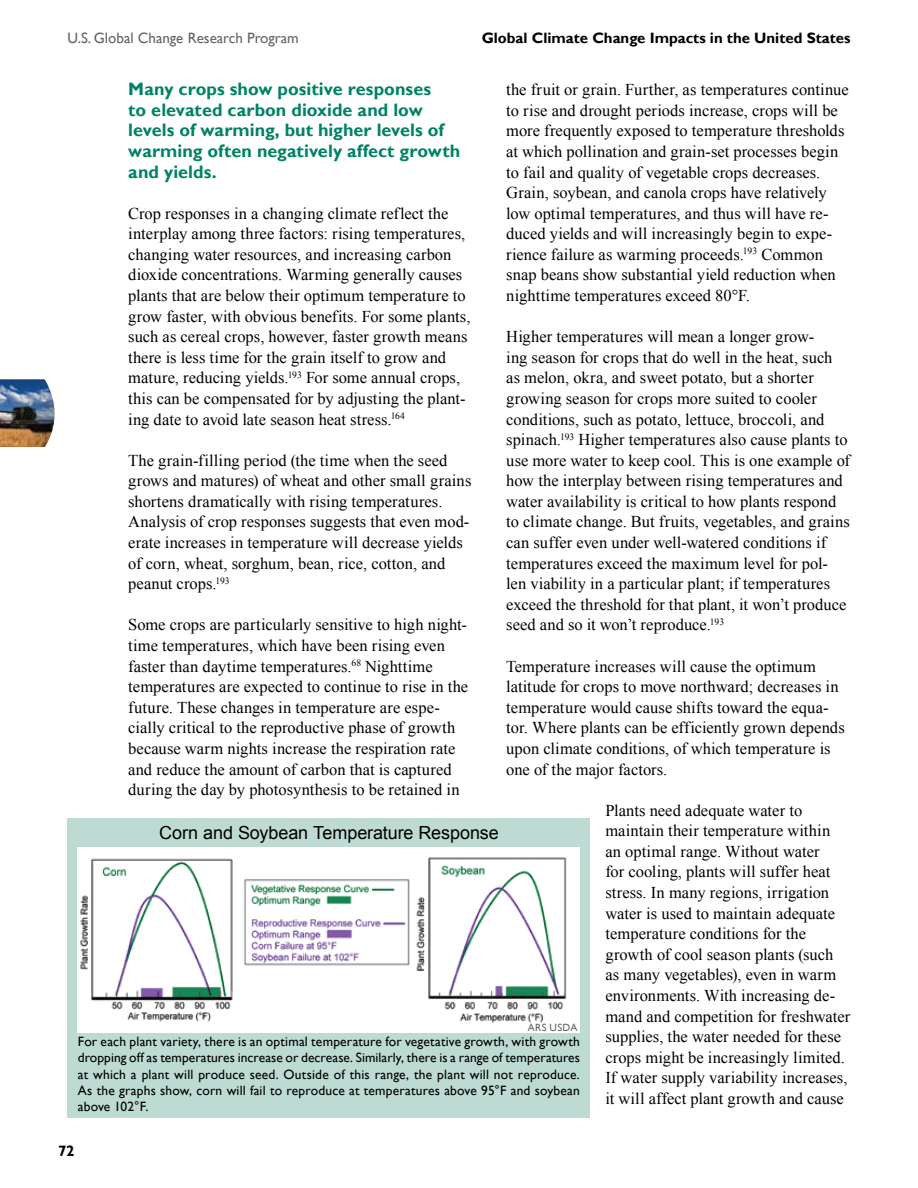
<style>
.page{position:relative;width:918px;height:1188px;background:#fff}
.page>*{position:absolute;margin:0;border:0;box-sizing:border-box;transform-origin:0 0}
.t1{font:700 18px/20.5px "Gill Sans";letter-spacing:.005em;color:#008265}
.t2{font:18px "Arial";letter-spacing:-.005em;color:#000}
.t3{font:16.5px/20.5px "Times New Roman";letter-spacing:.005em;color:#000}
.t4{font:700 15px "Gill Sans";color:#000}
.t5{font:15px "Gill Sans";color:#636467}
.t6{font:13.5px/16.2px "Gill Sans";letter-spacing:.015em;color:#000;text-align:justify}
.t7{font:10.5px "Gill Sans";letter-spacing:.03em;color:#636467}
</style>
<div class="page">
<img style="left:0;top:379px;width:55px;height:68px">
<div style="left:68px;top:818px;width:522px;height:300px;background:#bedbd3"></div>
<div style="left:78px;top:848px;width:502px;height:185px;background:#fff"></div>
<img style="left:80px;top:857px;width:487px;height:166px">
<p class="t5" style="left:68px;top:30px;width:233px">U.S. Global Change Research Program</p>
<p class="t4" style="left:482px;top:29px;width:370px">Global Climate Change Impacts in the United States</p>
<p class="t3" style="left:506px;top:79px;width:344px">the fruit or grain. Further, as temperatures continue to rise and drought periods increase, crops will be more frequently exposed to temperature thresholds at which pollination and grain-set processes begin to fail and quality of vegetable crops decreases.<br>Grain, soybean, and canola crops have relatively low optimal temperatures, and thus will have re&shy;duced yields and will increasingly begin to expe&shy;rience failure as warming proceeds.<sup>193</sup> Common snap beans show substantial yield reduction when nighttime temperatures exceed 80°F.</p>
<p class="t3" style="left:506px;top:326px;width:345px">Higher temperatures will mean a longer grow-<br>ing season for crops that do well in the heat, such as melon, okra, and sweet potato, but a shorter growing season for crops more suited to cooler conditions, such as potato, lettuce, broccoli, and spinach.<sup>193</sup> Higher temperatures also cause plants to use more water to keep cool. This is one example of how the interplay between rising temperatures and water availability is critical to how plants respond to climate change. But fruits, vegetables, and grains can suffer even under well-watered conditions if temperatures exceed the maximum level for pol&shy;len viability in a particular plant; if temperatures exceed the threshold for that plant, it won’t produce seed and so it won’t reproduce.<sup>193</sup></p>
<p class="t3" style="left:506px;top:655px;width:340px">Temperature increases will cause the optimum latitude for crops to move northward; decreases in temperature would cause shifts toward the equa&shy;tor. Where plants can be efficiently grown depends upon climate conditions, of which temperature is one of the major factors.</p>
<p class="t3" style="left:605px;top:800px;width:247px">Plants need adequate water to maintain their temperature within<br>an optimal range. Without water<br>for cooling, plants will suffer heat stress. In many regions, irrigation water is used to maintain adequate temperature conditions for the growth of cool season plants (such as many vegetables), even in warm environments. With increasing de&shy;mand and competition for freshwater supplies, the water needed for these crops might be increasingly limited.<br>If water supply variability increases, it will affect plant growth and cause</p>
<p class="t1" style="left:128px;top:79px;width:334px">Many crops show positive responses<br>to elevated carbon dioxide and low levels of warming, but higher levels of warming often negatively affect growth and yields.</p>
<p class="t3" style="left:128px;top:203px;width:344px">Crop responses in a changing climate reflect the interplay among three factors: rising temperatures, changing water resources, and increasing carbon dioxide concentrations. Warming generally causes plants that are below their optimum temperature to grow faster, with obvious benefits. For some plants, such as cereal crops, however, faster growth means there is less time for the grain itself to grow and mature, reducing yields.<sup>193</sup> For some annual crops, this can be compensated for by adjusting the plant&shy;ing date to avoid late season heat stress.<sup>164</sup></p>
<p class="t3" style="left:128px;top:450px;width:345px">The grain-filling period (the time when the seed grows and matures) of wheat and other small grains shortens dramatically with rising temperatures.<br>Analysis of crop responses suggests that even mod&shy;erate increases in temperature will decrease yields of corn, wheat, sorghum, bean, rice, cotton, and peanut crops.<sup>193</sup></p>
<p class="t3" style="left:128px;top:614px;width:342px">Some crops are particularly sensitive to high night&shy;time temperatures, which have been rising even faster than daytime temperatures.<sup>68</sup> Nighttime temperatures are expected to continue to rise in the future. These changes in temperature are espe&shy;cially critical to the reproductive phase of growth because warm nights increase the respiration rate and reduce the amount of carbon that is captured during the day by photosynthesis to be retained in</p>
<p class="t2" style="left:159px;top:821px;width:341px">Corn and Soybean Temperature Response</p>
<p class="t7" style="left:528px;top:1022px;width:51px">ARS USDA</p>
<p class="t6" style="left:78px;top:1034px;width:504px">For each plant variety, there is an optimal temperature for vegetative growth, with growth dropping off as temperatures increase or decrease. Similarly, there is a range of temperatures at which a plant will produce seed. Outside of this range, the plant will not reproduce.<br>As the graphs show, corn will fail to reproduce at temperatures above 95°F and soybean above 102°F.</p>
<p class="t4" style="left:58px;top:1142px;width:18px">72</p>
</div>
